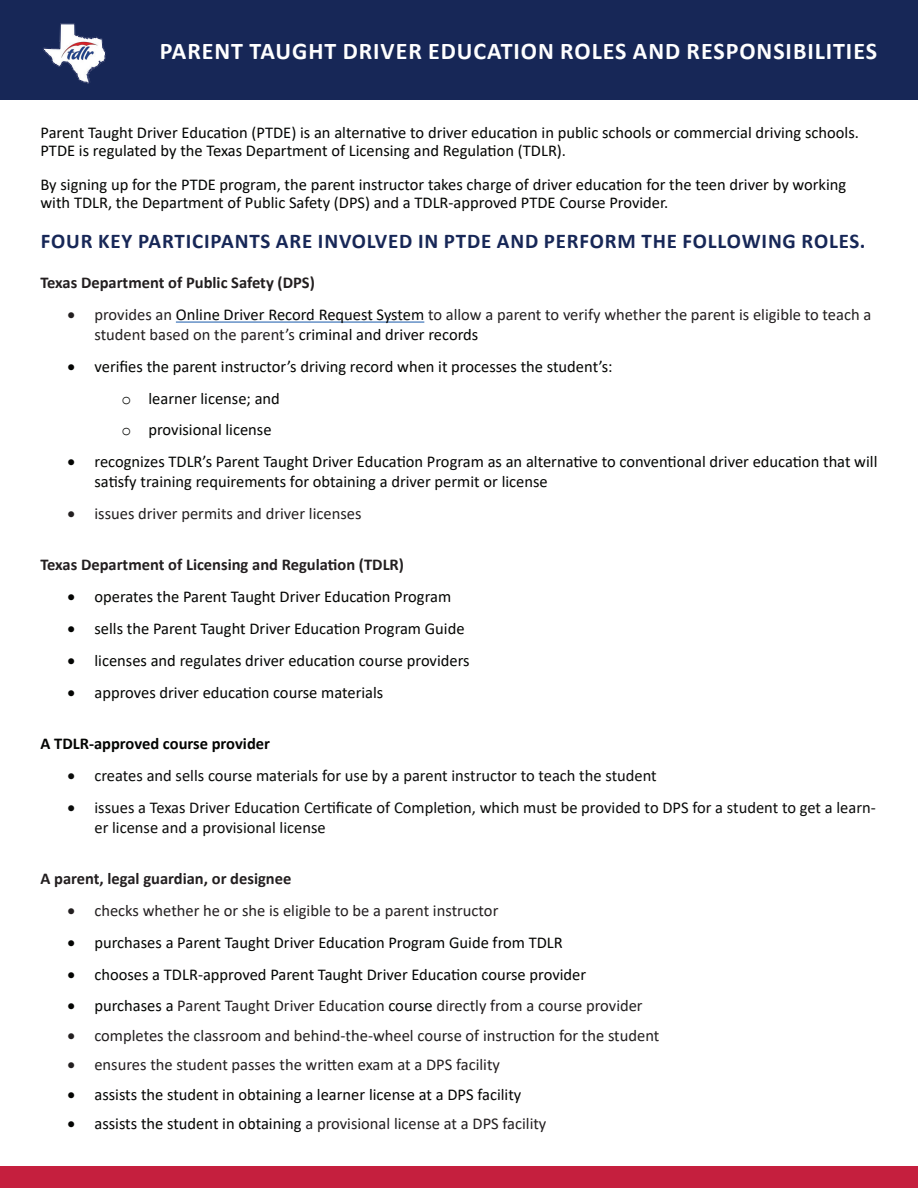
<style>
.page{position:relative;width:918px;height:1188px;background:#fff}
.page>*{position:absolute;margin:0;border:0;box-sizing:border-box;transform-origin:0 0}
.t1{font:700 24px "Calibri";letter-spacing:.04em;color:#fff}
.t2{font:700 21px "Calibri";letter-spacing:.04em;color:#172757}
.t3{font:16.5px/17.4px "Calibri";color:#040503}
.t4{font:16.5px/19.8px "Calibri";color:#231f20}
.t5{font:16.5px/19.8px "Calibri";color:#0b0c0b}
.t6{font:700 16.5px "Calibri";color:#231f20}
.t7{font:700 16.5px "Calibri";color:#040503}
.s1{color:#040503}
.s2{font-family:"Courier New"}
</style>
<div class="page">
<div style="left:0;top:0;width:918px;height:99px;background:#172757"></div>
<hr style="left:176px;top:322px;width:248px;height:1px;background:#2865b1">
<img style="left:43px;top:23px;width:63px;height:61px">
<div style="left:0;top:1166px;width:918px;height:22px;background:#c51f3e"></div>
<h1 class="t1" style="left:160px;top:34px;width:719px">PARENT TAUGHT DRIVER EDUCATION ROLES AND RESPONSIBILITIES</h1>
<p class="t3" style="left:40px;top:123px;width:820px">Parent Taught Driver Education (PTDE) is an alternative to driver education in public schools or commercial driving schools.<br>PTDE is regulated by the Texas Department of Licensing and Regulation (TDLR).</p>
<p class="t3" style="left:41px;top:176px;width:807px">By signing up for the PTDE program, the parent instructor takes charge of driver education for the teen driver by working with TDLR, the Department of Public Safety (DPS) and a TDLR-approved PTDE Course Provider.</p>
<p class="t2" style="left:41px;top:226px;width:826px">FOUR KEY PARTICIPANTS ARE INVOLVED IN PTDE AND PERFORM THE FOLLOWING ROLES.</p>
<p class="t6" style="left:40px;top:271px;width:276px">Texas Department of Public Safety (DPS)</p>
<p class="t4" style="left:95px;top:304px;width:778px;text-indent:-27px">• provides an <span class="s1">Online Driver Record Request System</span> to allow a parent to verify whether the parent is eligible to teach a student based on the parent’s <span class="s1">criminal and driver records</span></p>
<p class="t3" style="left:121px;top:350px;width:493px;line-height:31.8px;text-indent:-54px">• verifies the parent instructor’s driving record when it processes the student’s: <span class="s2">o</span> learner license; and<br><span class="s2">o</span> provisional license</p>
<p class="t3" style="left:94px;top:451px;width:784px;line-height:19.8px;text-indent:-27px">• recognizes TDLR’s Parent Taught Driver Education Program as an alternative to conventional driver education that will satisfy training requirements for obtaining a driver permit or license</p>
<p class="t4" style="left:67px;top:503px;width:295px">• issues driver permits and driver licenses</p>
<p class="t6" style="left:40px;top:553px;width:365px">Texas Department of Licensing and Regulation (TDLR)</p>
<p class="t3" style="left:67px;top:588px;width:385px">• operates the Parent Taught Driver Education Program</p>
<p class="t3" style="left:67px;top:619px;width:399px">• sells the Parent Taught Driver Education Program Guide</p>
<p class="t3" style="left:67px;top:651px;width:404px">• licenses and regulates driver education course providers</p>
<p class="t3" style="left:67px;top:683px;width:317px">• approves driver education course materials</p>
<p class="t7" style="left:40px;top:732px;width:231px">A TDLR-approved course provider</p>
<p class="t5" style="left:67px;top:765px;width:591px">• creates and sells course materials for use by a parent instructor to teach the student</p>
<p class="t5" style="left:94px;top:797px;width:783px;text-indent:-27px">• issues a Texas Driver Education Certificate of Completion, which must be provided to DPS for a student to get a learn&shy;er license and a provisional license</p>
<p class="t6" style="left:40px;top:867px;width:252px">A parent, legal guardian, or designee</p>
<p class="t4" style="left:67px;top:900px;width:432px">• checks whether he or she is eligible to be a parent instructor</p>
<p class="t3" style="left:67px;top:933px;width:497px">• purchases a Parent Taught Driver Education Program Guide from TDLR</p>
<p class="t3" style="left:67px;top:965px;width:520px">• chooses a TDLR-approved Parent Taught Driver Education course provider</p>
<p class="t4" style="left:67px;top:996px;width:577px"><span class="s1">• purchases a</span> Parent Taught Driver Education <span class="s1">course</span> directly from a course provider</p>
<p class="t4" style="left:67px;top:1025px;width:593px">• completes the classroom and behind-the-wheel course of instruction for the student</p>
<p class="t4" style="left:67px;top:1054px;width:434px">• ensures the student passes the written exam at a DPS facility</p>
<p class="t3" style="left:67px;top:1085px;width:455px">• assists the student in obtaining a learner license at a DPS facility</p>
<p class="t4" style="left:67px;top:1113px;width:481px"><span class="s1">• assists the student in obtaining</span> a provisional license at a DPS facility</p>
</div>
